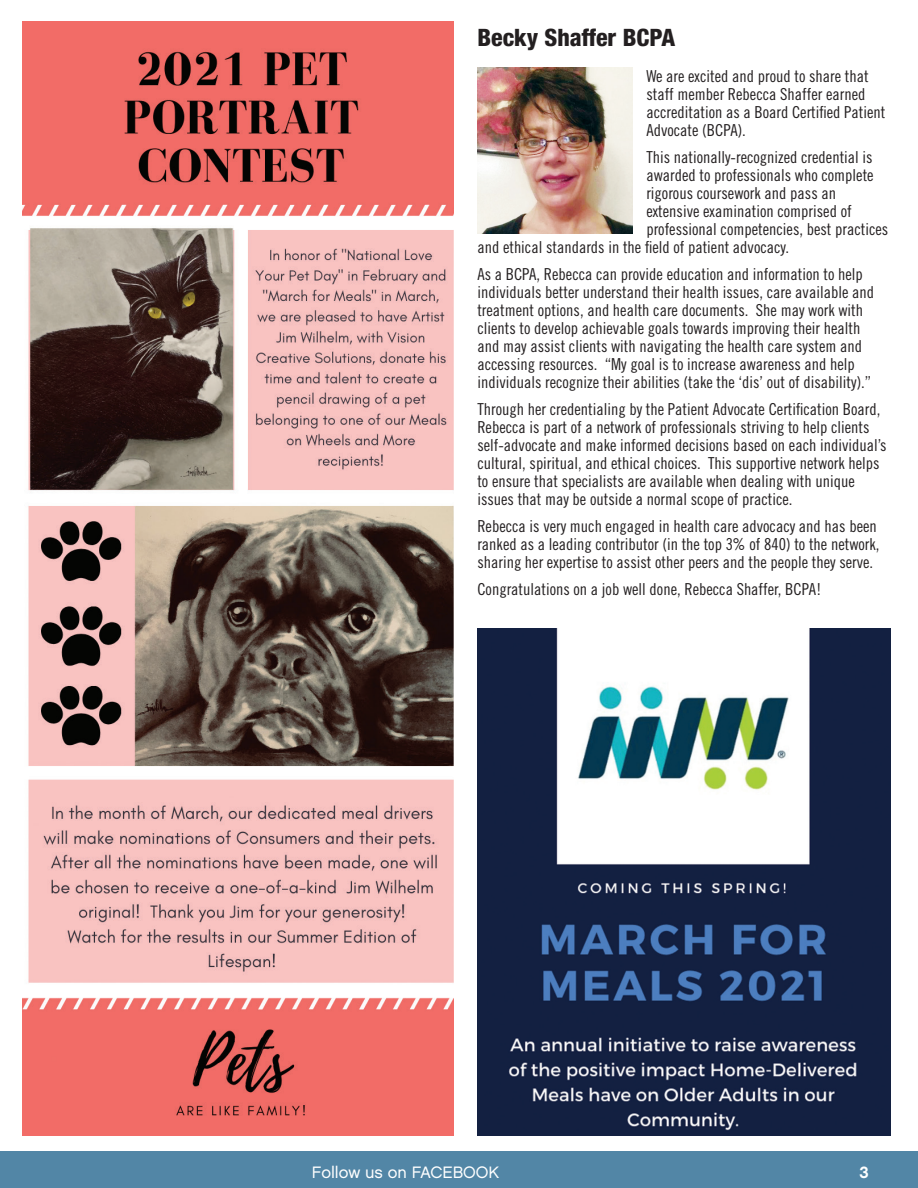
<style>
.page{position:relative;width:918px;height:1188px;background:#fff}
.page>*{position:absolute;margin:0;border:0;box-sizing:border-box;transform-origin:0 0}
.t1{font:800 condensed 24px "Helvetica Neue";color:#231f20}
.t2{font:16.5px/18px "Trade Gothic Cond Eighteen";color:#231f20}
.t3{font:16.5px "Chalet London Nineteen Sixty";color:#fff}
.t4{font:16.5px "Chalet New York Nineteen Eighty";color:#fff}
</style>
<div class="page">
<div style="left:0;top:1151px;width:918px;height:37px;background:#5286a6"></div>
<img style="left:477px;top:68px;width:156px;height:166px">
<img style="left:477px;top:629px;width:414px;height:506px">
<img style="left:22px;top:22px;width:432px;height:1113px">
<p class="t1" style="left:477px;top:23px;width:199px">Becky Shaffer BCPA</p>
<p class="t2" style="left:646px;top:67px;width:241px">We are excited and proud to share that staff member Rebecca Shaffer earned accreditation as a Board Certified Patient Advocate (BCPA).</p>
<p class="t2" style="left:646px;top:148px;width:228px">This nationally-recognized credential is</p>
<p class="t2" style="left:646px;top:166px;width:229px">awarded to professionals who complete</p>
<p class="t2" style="left:646px;top:184px;width:191px">rigorous coursework and pass an</p>
<p class="t2" style="left:646px;top:202px;width:207px">extensive examination comprised of</p>
<p class="t2" style="left:646px;top:220px;width:243px">professional competencies, best practices</p>
<p class="t2" style="left:477px;top:238px;width:313px">and ethical standards in the field of patient advocacy.</p>
<p class="t2" style="left:477px;top:265px;width:398px">As a BCPA, Rebecca can provide education and information to help individuals better understand their health issues, care available and treatment options, and health care documents. She may work with clients to develop achievable goals towards improving their health and may assist clients with navigating the health care system and accessing resources. “My goal is to increase awareness and help individuals recognize their abilities (take the ‘dis’ out of disability).”</p>
<p class="t2" style="left:477px;top:400px;width:411px">Through her credentialing by the Patient Advocate Certification Board, Rebecca is part of a network of professionals striving to help clients self-advocate and make informed decisions based on each individual’s cultural, spiritual, and ethical choices. This supportive network helps to ensure that specialists are available when dealing with unique issues that may be outside a normal scope of practice.</p>
<p class="t2" style="left:477px;top:517px;width:404px">Rebecca is very much engaged in health care advocacy and has been ranked as a leading contributor (in the top 3% of 840) to the network, sharing her expertise to assist other peers and the people they serve.</p>
<p class="t2" style="left:477px;top:580px;width:346px">Congratulations on a job well done, Rebecca Shaffer, BCPA!</p>
<p class="t3" style="left:312px;top:1162px;width:189px">Follow us on FACEBOOK</p>
<p class="t4" style="left:860px;top:1162px;width:11px">3</p>
</div>
